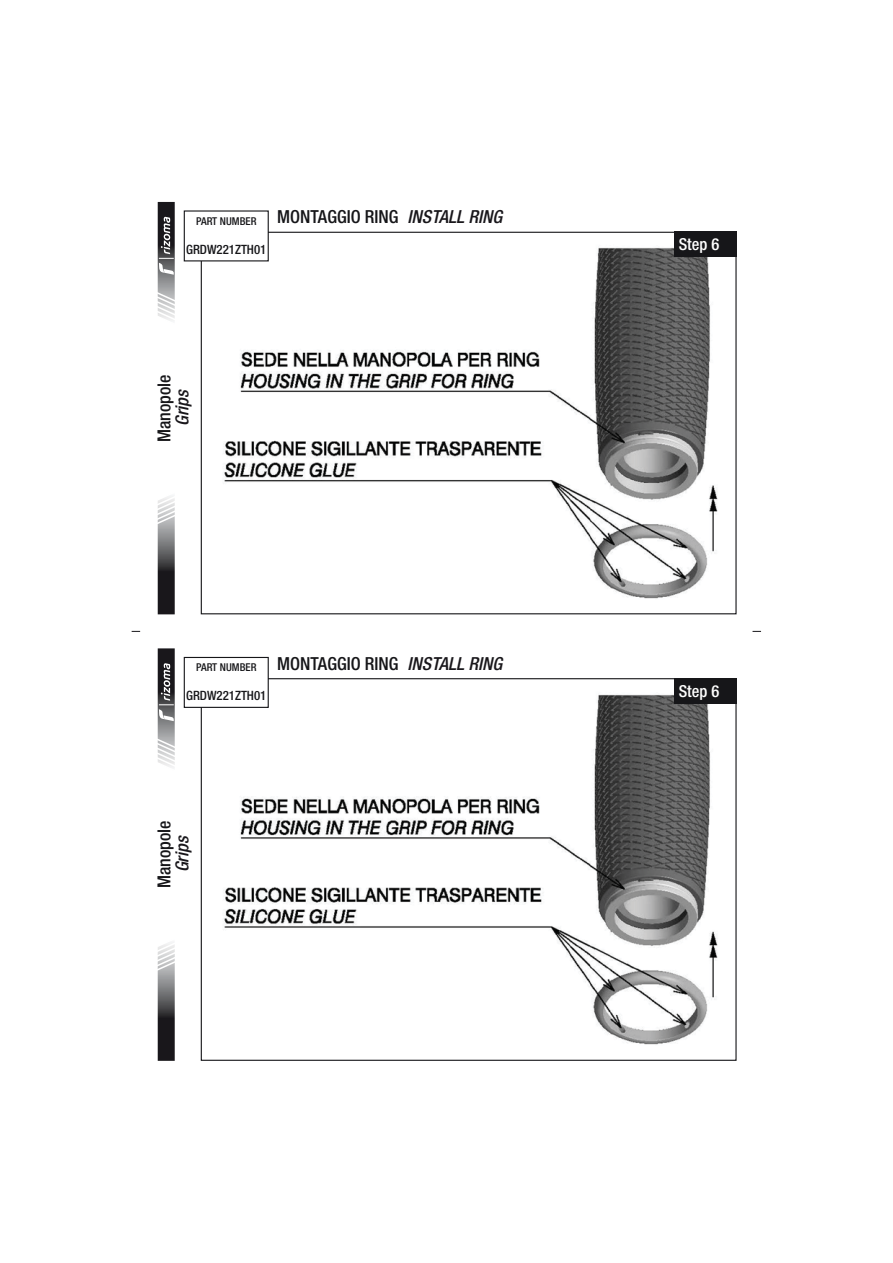
<style>
.page{position:relative;width:893px;height:1263px;background:#fff}
.page>*{position:absolute;margin:0;border:0;box-sizing:border-box;transform-origin:0 0}
.t1{font:500 condensed 18px "Helvetica Neue LT Std";color:#161619}
.t2{font:italic 500 condensed 18px "Helvetica Neue LT Std";color:#19171b}
.t3{font:500 condensed 16.5px "Helvetica Neue LT Std";color:#fff}
.t4{font:500 condensed 12.9px "Helvetica Neue LT Std";color:#161619}
.t5{font:500 condensed 10.8px "Helvetica Neue LT Std";color:#161619}
.s1{font-style:italic;color:#19171b}
</style>
<div class="page">
<img style="left:205px;top:247px;width:513px;height:352px">
<div style="left:674px;top:232px;width:62px;height:25px;background:#161619"></div>
<svg style="left:157px;top:496px;width:18px;height:118px;background:#727274"></svg>
<svg style="left:157px;top:202px;width:18px;height:119px;background:#838385"></svg>
<div style="left:184px;top:211px;width:84px;height:50px;background:#fff"></div>
<div style="left:184px;top:210px;width:85px;height:51px;border:1px solid #161619"></div>
<img style="left:224px;top:694px;width:494px;height:351px">
<div style="left:674px;top:678px;width:62px;height:26px;background:#161619"></div>
<svg style="left:157px;top:942px;width:18px;height:119px;background:#737274"></svg>
<svg style="left:157px;top:648px;width:18px;height:120px;background:#848486"></svg>
<div style="left:184px;top:657px;width:84px;height:50px;background:#fff"></div>
<div style="left:184px;top:657px;width:85px;height:51px;border:1px solid #161619"></div>
<p class="t5" style="left:196px;top:217px;width:62px">PART NUMBER</p>
<p class="t1" style="left:277px;top:210px;width:226px">MONTAGGIO RING <span class="s1">INSTALL RING</span></p>
<p class="t4" style="left:186px;top:244px;width:82px">GRDW221ZTH01</p>
<p class="t3" style="left:679px;top:239px;width:42px">Step 6</p>
<p class="t1" style="left:158px;top:442px;width:69px;rotate:-90deg">Manopole</p>
<p class="t2" style="left:176px;top:426px;width:38px;rotate:-90deg">Grips</p>
<p class="t5" style="left:196px;top:663px;width:62px">PART NUMBER</p>
<p class="t1" style="left:277px;top:657px;width:226px">MONTAGGIO RING <span class="s1">INSTALL RING</span></p>
<p class="t4" style="left:186px;top:691px;width:82px">GRDW221ZTH01</p>
<p class="t3" style="left:679px;top:685px;width:42px">Step 6</p>
<p class="t1" style="left:158px;top:888px;width:69px;rotate:-90deg">Manopole</p>
<p class="t2" style="left:176px;top:872px;width:38px;rotate:-90deg">Grips</p>
</div>
